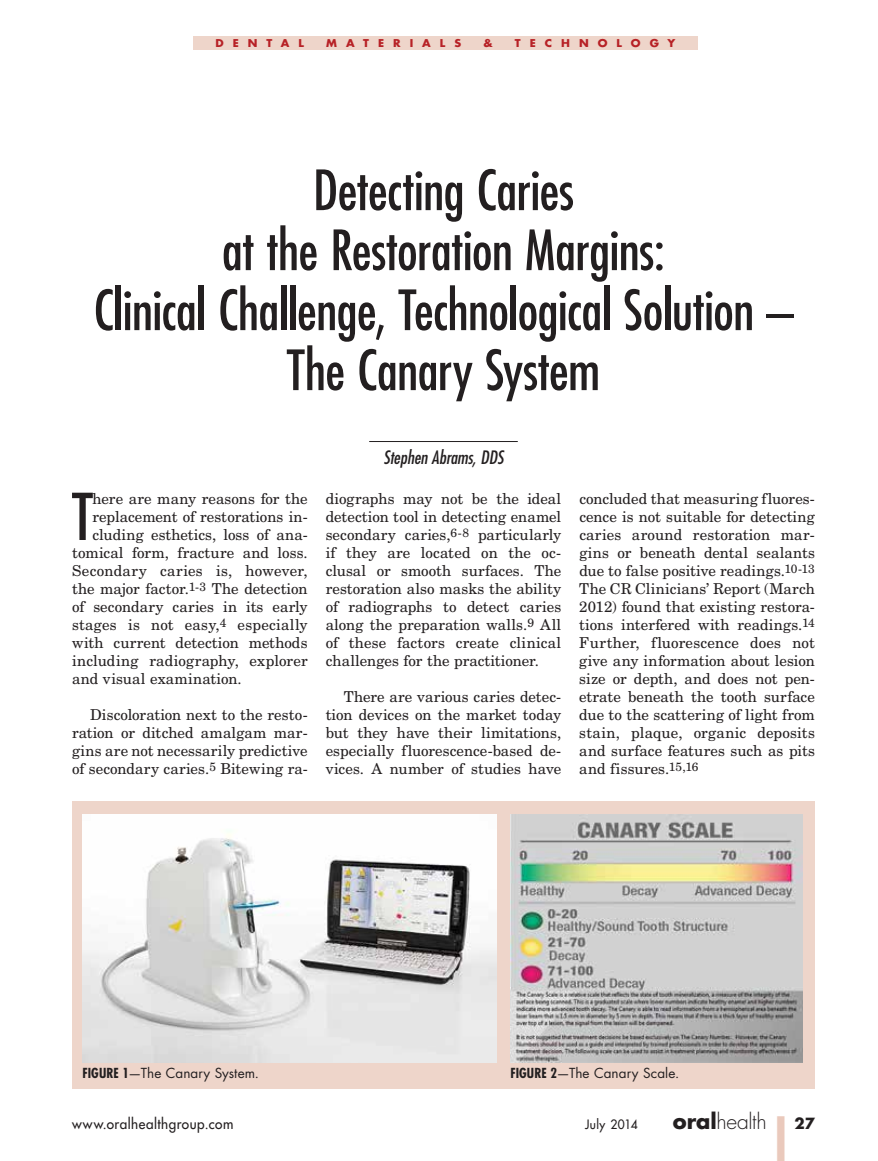
<style>
.page{position:relative;width:878px;height:1161px;background:#fff}
.page>*{position:absolute;margin:0;border:0;box-sizing:border-box;transform-origin:0 0}
.t1{font:condensed 62.7px "Futura Std";color:#231f20}
.t2{font:condensed 54px/60px "Futura Std";letter-spacing:-.01em;color:#231f20;text-align:center}
.t3{font:300 21px "Futura Std";letter-spacing:-.01em;color:#231f20}
.t4{font:italic condensed 18px "Futura Std";color:#231f20}
.t5{font:15px/18px "New Century Schlbk LT Std";letter-spacing:.005em;color:#231f20;text-align:justify}
.t6{font:700 15px "Futura Std";color:#231f20}
.t7{font:500 14.1px "Futura Std";letter-spacing:.04em;color:#231f20;scale:.95 1}
.t8{font:13.5px "Futura Std";letter-spacing:.005em;color:#231f20}
.t9{font:500 12.6px "Futura Std";letter-spacing:.035em;color:#231f20;scale:.95 1}
.t10{font:700 10.5px "Futura Std";letter-spacing:.815em;color:#b72126;scale:1.05 1}
.s1{font-weight:700;font-stretch:condensed}
.s2{font-weight:700}
</style>
<div class="page">
<div style="left:193px;top:36px;width:504px;height:13px;background:#eed5ca"></div>
<div style="left:72px;top:802px;width:742px;height:287px;background:#eed5ca"></div>
<hr style="left:369px;top:441px;width:149px;height:1px;background:#231f20">
<img style="left:82px;top:814px;width:414px;height:248px">
<img style="left:510px;top:814px;width:292px;height:248px">
<p class="t10" style="left:215px;top:36px;width:86px">DENTAL</p>
<p class="t10" style="left:326px;top:36px;width:130px">MATERIALS</p>
<p class="t10" style="left:483px;top:36px;width:10px">&amp;</p>
<p class="t10" style="left:515px;top:36px;width:154px">TECHNOLOGY</p>
<h2 class="t2" style="left:94px;top:160px;width:701px">Detecting Caries<br>at the Restoration Margins:<br>Clinical Challenge, Technological Solution –<br>The Canary System</h2>
<h1 class="t1" style="left:72px;top:479px;width:22px">T</h1>
<p class="t5" style="left:93px;top:490px;width:217px">here are many reasons for the</p>
<p class="t5" style="left:93px;top:508px;width:216px">replacement of restorations in-</p>
<p class="t5" style="left:93px;top:526px;width:216px">cluding esthetics, loss of ana-</p>
<p class="t5" style="left:72px;top:544px;width:237px">tomical form, fracture and loss.</p>
<p class="t5" style="left:72px;top:562px;width:237px">Secondary caries is, however,</p>
<p class="t5" style="left:72px;top:580px;width:237px">the major factor.<sup>1-3</sup> The detection</p>
<p class="t5" style="left:72px;top:598px;width:237px">of secondary caries in its early</p>
<p class="t5" style="left:72px;top:616px;width:237px">stages is not easy,<sup>4</sup> especially</p>
<p class="t5" style="left:72px;top:634px;width:237px">with current detection methods</p>
<p class="t5" style="left:72px;top:652px;width:237px">including radiography, explorer</p>
<p class="t5" style="left:72px;top:670px;width:171px">and visual examination.</p>
<p class="t5" style="left:72px;top:706px;width:237px;text-indent:18px">Discoloration next to the resto&shy;ration or ditched amalgam mar&shy;gins are not necessarily predictive of secondary caries.<sup>5</sup> Bitewing ra-</p>
<p class="t4" style="left:383px;top:447px;width:121px">Stephen Abrams, DDS</p>
<p class="t5" style="left:325px;top:490px;width:237px">diographs may not be the ideal detection tool in detecting enamel secondary caries,<sup>6-8</sup> particularly if they are located on the oc&shy;clusal or smooth surfaces. The restoration also masks the ability of radiographs to detect caries along the preparation walls.<sup>9</sup> All of these factors create clinical challenges for the practitioner.</p>
<p class="t5" style="left:326px;top:688px;width:237px;text-indent:18px">There are various caries detec&shy;tion devices on the market today but they have their limitations, especially fluorescence-based de&shy;vices. A number of studies have</p>
<p class="t5" style="left:579px;top:490px;width:237px">concluded that measuring fluores&shy;cence is not suitable for detecting caries around restoration mar&shy;gins or beneath dental sealants due to false positive readings.<sup>10-13<br></sup>The CR Clinicians’ Report (March 2012) found that existing restora&shy;tions interfered with readings.<sup>14<br></sup>Further, fluorescence does not give any information about lesion size or depth, and does not pen&shy;etrate beneath the tooth surface due to the scattering of light from stain, plaque, organic deposits and surface features such as pits and fissures.<sup>15,16</sup></p>
<p class="t8" style="left:82px;top:1064px;width:178px"><span class="s1">FIGURE 1</span>—The Canary System.</p>
<p class="t8" style="left:510px;top:1064px;width:170px"><span class="s1">FIGURE 2</span>—The Canary Scale.</p>
<p class="t7" style="left:72px;top:1115px;width:171px">www.oralhealthgroup.com</p>
<p class="t9" style="left:585px;top:1116px;width:57px">July 2014</p>
<h3 class="t3" style="left:672px;top:1108px;width:95px"><span class="s2">ORAL</span>health</h3>
<p class="t6" style="left:794px;top:1113px;width:22px">27</p>
</div>
